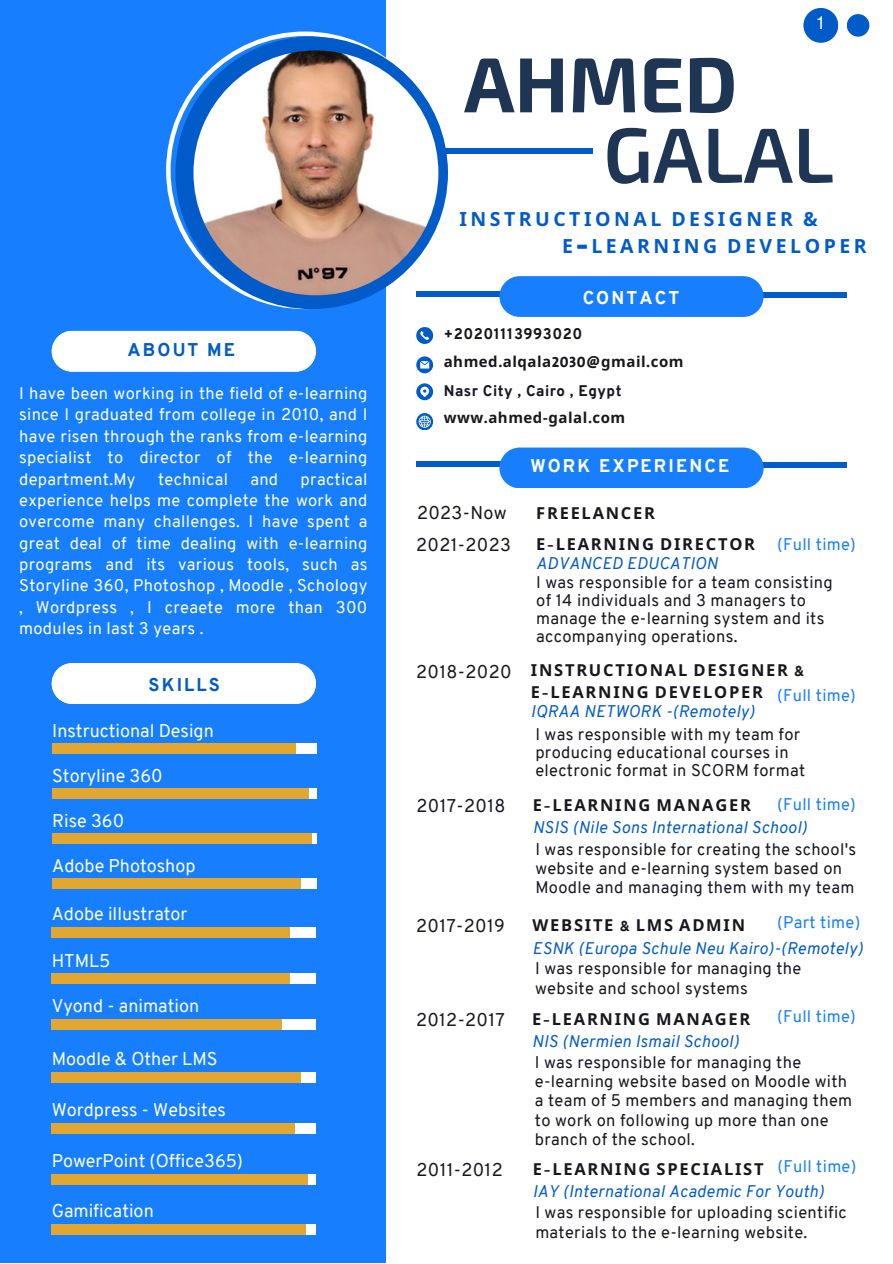
<style>
.page{position:relative;width:893px;height:1264px;background:#fff}
.page>*{position:absolute;margin:0;border:0;box-sizing:border-box;transform-origin:0 0}
.t1{font:110.4px "Ara Hamah Al Thawra";color:#1e3653}
.t2{font:106.35px "Ara Hamah Kilania";color:#1e3653}
.t3{font:700 19.5px "Noto Sans";letter-spacing:.18em;color:#015bc8}
.t4{font:18px "Overpass";color:#fff}
.t5{font:18px "Overpass";letter-spacing:.02em;color:#18161f}
.t6{font:800 18px "Overpass";letter-spacing:.115em;color:#fff}
.t7{font:800 18px "Overpass";letter-spacing:.115em;color:#015bc8}
.t8{font:18px "Al Battar";color:#fff}
.t9{font:16.5px/19px "Overpass";letter-spacing:.02em;color:#18161f}
.t10{font:16.5px/21.3px "Overpass";letter-spacing:.02em;color:#fff;text-align:justify}
.t11{font:italic 16.5px "Overpass";letter-spacing:.02em;color:#015bc8}
.t12{font:700 16.5px "Noto Sans";letter-spacing:.105em;color:#18161f}
.t13{font:16.5px "Overpass";letter-spacing:.02em;color:#177ffd}
.t14{font:700 15px "Noto Sans";letter-spacing:.035em;color:#18161f}
.t15{font:800 15px "Overpass";letter-spacing:.035em;color:#18161f}
.s1{font-family:"Ahaleel"}
.s2{font-family:"HS Almisk"}
.s3{font-family:"HS Aleman"}
</style>
<div class="page">
<div style="left:0;top:0;width:386px;height:1262px;background:#177ffd"></div>
<svg style="left:166px;top:31px;width:277px;height:278px"></svg>
<div style="left:175px;top:37px;width:273px;height:272px;background:#015bc8;border-radius:50%"></div>
<div style="left:416px;top:148px;width:176px;height:6px;background:#015bc8"></div>
<div style="left:416px;top:461px;width:111px;height:5px;background:#015bc8"></div>
<div style="left:735px;top:462px;width:111px;height:6px;background:#015bc8"></div>
<div style="left:499px;top:447px;width:264px;height:41px;background:#177ffd;border-radius:20px"></div>
<div style="left:416px;top:291px;width:111px;height:5px;background:#015bc8"></div>
<div style="left:735px;top:292px;width:111px;height:6px;background:#015bc8"></div>
<div style="left:499px;top:276px;width:264px;height:41px;background:#177ffd;border-radius:20px"></div>
<svg style="left:416px;top:327px;width:17px;height:17px"></svg>
<svg style="left:416px;top:356px;width:17px;height:17px"></svg>
<svg style="left:416px;top:383px;width:17px;height:17px"></svg>
<svg style="left:416px;top:413px;width:17px;height:17px"></svg>
<div style="left:52px;top:331px;width:264px;height:40px;background:#fff"></div>
<div style="left:52px;top:663px;width:264px;height:41px;background:#fff;border-radius:20px"></div>
<svg style="left:52px;top:663px;width:264px;height:40px"></svg>
<div style="left:52px;top:743px;width:264px;height:11px;background:#fff"></div>
<div style="left:52px;top:743px;width:243px;height:11px;background:#e1a730"></div>
<div style="left:52px;top:788px;width:264px;height:11px;background:#fff"></div>
<div style="left:52px;top:788px;width:256px;height:11px;background:#e1a730"></div>
<div style="left:52px;top:833px;width:259px;height:11px;background:#e1a730"></div>
<div style="left:52px;top:878px;width:264px;height:11px;background:#fff"></div>
<div style="left:52px;top:878px;width:248px;height:11px;background:#e1a730"></div>
<img style="left:193px;top:50px;width:245px;height:245px;border-radius:50%">
<div style="left:803px;top:8px;width:35px;height:35px;background:#015bc8;border-radius:50%"></div>
<div style="left:846px;top:14px;width:23px;height:23px;background:#015bc8;border-radius:50%"></div>
<div style="left:52px;top:927px;width:264px;height:10px;background:#fff"></div>
<div style="left:52px;top:927px;width:237px;height:10px;background:#e1a730"></div>
<div style="left:52px;top:973px;width:264px;height:11px;background:#fff"></div>
<div style="left:52px;top:973px;width:237px;height:11px;background:#e1a730"></div>
<div style="left:52px;top:1019px;width:264px;height:11px;background:#fff"></div>
<div style="left:52px;top:1019px;width:229px;height:11px;background:#e1a730"></div>
<div style="left:52px;top:1072px;width:264px;height:11px;background:#fff"></div>
<div style="left:52px;top:1072px;width:248px;height:11px;background:#e1a730"></div>
<div style="left:52px;top:1123px;width:264px;height:11px;background:#fff"></div>
<div style="left:52px;top:1123px;width:243px;height:11px;background:#e1a730"></div>
<div style="left:52px;top:1174px;width:264px;height:11px;background:#fff"></div>
<div style="left:52px;top:1174px;width:256px;height:11px;background:#e1a730"></div>
<div style="left:52px;top:1223px;width:264px;height:11px;background:#fff"></div>
<div style="left:52px;top:1223px;width:253px;height:11px;background:#e1a730"></div>
<p class="t7" style="left:128px;top:342px;width:109px">ABOUT ME</p>
<p class="t10" style="left:19px;top:384px;width:350px">I have been working in the field of e-learning since I graduated from college in 2010, and I have risen through the ranks from e-learning specialist to director of the e-learning department.My</p>
<p class="t10" style="left:19px;top:470px;width:350px;text-indent:281px">practical experience helps me complete the work and overcome many challenges. I have spent a great deal of time dealing with e-learning programs and its various tools, such as Storyline 360, Photoshop , Moodle , Schology , Wordpress , I creaete more than 300 modules in last 3 years .</p>
<p class="t10" style="left:158px;top:470px;width:71px">technical</p>
<p class="t10" style="left:250px;top:470px;width:29px">and</p>
<p class="t7" style="left:149px;top:677px;width:73px">SKILLS</p>
<p class="t4" style="left:52px;top:723px;width:163px">Instructional Design</p>
<p class="t4" style="left:52px;top:768px;width:112px">Storyline 360</p>
<p class="t4" style="left:52px;top:813px;width:73px">Rise 360</p>
<p class="t4" style="left:52px;top:858px;width:145px">Adobe Photoshop</p>
<p class="t4" style="left:52px;top:906px;width:137px">Adobe illustrator</p>
<p class="t4" style="left:52px;top:953px;width:60px">HTML5</p>
<p class="t4" style="left:52px;top:998px;width:149px">Vyond - animation</p>
<p class="t4" style="left:52px;top:1051px;width:167px">Moodle &amp; Other LMS</p>
<p class="t4" style="left:52px;top:1102px;width:176px">Wordpress - Websites</p>
<p class="t4" style="left:52px;top:1153px;width:193px">PowerPoint (Office365)</p>
<p class="t4" style="left:52px;top:1203px;width:104px">Gamification</p>
<p class="t8" style="left:815px;top:7px;width:11px">1</p>
<p class="t1" style="left:464px;top:10px;width:275px">AHMED</p>
<p class="t2" style="left:603px;top:92px;width:232px">GALAL</p>
<p class="t3" style="left:459px;top:205px;width:360px">INSTRUCTIONAL DESIGNER &amp;</p>
<p class="t3" style="left:562px;top:232px;width:306px">E<span class="s1">-</span>LEARNING DEVELOPER</p>
<p class="t6" style="left:582px;top:290px;width:98px">CONTACT</p>
<p class="t15" style="left:443px;top:327px;width:140px">+20201113993020</p>
<p class="t14" style="left:443px;top:351px;width:241px">ahmed<span class="s2">.</span>alqala<span class="s2">2030@</span>gmail<span class="s2">.</span>com</p>
<p class="t15" style="left:443px;top:384px;width:179px">Nasr City , Cairo , Egypt</p>
<p class="t14" style="left:443px;top:407px;width:183px">www<span class="s2">.</span>ahmed<span class="s2">-</span>galal<span class="s2">.</span>com</p>
<p class="t5" style="left:417px;top:505px;width:91px">2023-Now</p>
<p class="t5" style="left:416px;top:537px;width:96px">2021-2023</p>
<p class="t6" style="left:530px;top:459px;width:200px">WORK EXPERIENCE</p>
<p class="t12" style="left:536px;top:501px;width:120px">FREELANCER</p>
<p class="t11" style="left:536px;top:556px;width:183px">ADVANCED EDUCATION</p>
<p class="t9" style="left:536px;top:575px;width:298px;line-height:18px">I was responsible for a team consisting of 14 individuals and 3 managers to manage the e-learning system and its accompanying operations.</p>
<p class="t12" style="left:536px;top:532px;width:220px">E<span class="s3">-</span>LEARNING DIRECTOR</p>
<p class="t13" style="left:777px;top:537px;width:80px">(Full time)</p>
<p class="t5" style="left:416px;top:664px;width:97px">2018-2020</p>
<p class="t12" style="left:531px;top:658px;width:275px">INSTRUCTIONAL DESIGNER <span class="s3">&amp;</span></p>
<p class="t12" style="left:531px;top:680px;width:233px">E<span class="s3">-</span>LEARNING DEVELOPER</p>
<p class="t11" style="left:531px;top:705px;width:225px">IQRAA NETWORK -(Remotely)</p>
<p class="t9" style="left:535px;top:726px;width:271px;line-height:18px">I was responsible with my team for producing educational courses in electronic format in SCORM format</p>
<p class="t5" style="left:416px;top:799px;width:90px">2017-2018</p>
<p class="t12" style="left:532px;top:793px;width:219px">E<span class="s3">-</span>LEARNING MANAGER</p>
<p class="t9" style="left:535px;top:840px;width:322px">I was responsible for creating the school's website and e-learning system based on<br>Moodle and managing them with my team</p>
<p class="t13" style="left:777px;top:688px;width:80px">(Full time)</p>
<p class="t13" style="left:777px;top:797px;width:80px">(Full time)</p>
<p class="t11" style="left:532px;top:821px;width:276px">NSIS (Nile Sons International School)</p>
<p class="t13" style="left:777px;top:916px;width:85px">(Part time)</p>
<p class="t5" style="left:416px;top:918px;width:90px">2017-2019</p>
<p class="t12" style="left:532px;top:913px;width:214px">WEBSITE <span class="s3">&amp;</span> LMS ADMIN</p>
<p class="t9" style="left:535px;top:960px;width:268px">I was responsible for managing the website and school systems</p>
<p class="t11" style="left:532px;top:941px;width:332px">ESNK (Europa Schule Neu Kairo)-(Remotely)</p>
<p class="t13" style="left:777px;top:1009px;width:80px">(Full time)</p>
<p class="t5" style="left:416px;top:1012px;width:90px">2012-2017</p>
<p class="t12" style="left:532px;top:1007px;width:219px">E<span class="s3">-</span>LEARNING MANAGER</p>
<p class="t9" style="left:535px;top:1054px;width:268px">I was responsible for managing the</p>
<p class="t9" style="left:535px;top:1073px;width:314px">e-learning website based on Moodle with</p>
<p class="t9" style="left:535px;top:1092px;width:319px">a team of 5 members and managing them to work on following up more than one branch of the school.</p>
<p class="t11" style="left:532px;top:1034px;width:208px">NIS (Nermien Ismail School)</p>
<p class="t13" style="left:777px;top:1159px;width:80px">(Full time)</p>
<p class="t5" style="left:416px;top:1162px;width:88px">2011-2012</p>
<p class="t12" style="left:532px;top:1157px;width:232px">E<span class="s3">-</span>LEARNING SPECIALIST</p>
<p class="t9" style="left:535px;top:1204px;width:313px">I was responsible for uploading scientific materials to the e-learning website.</p>
<p class="t11" style="left:532px;top:1184px;width:293px">IAY (International Academic For Youth)</p>
</div>
